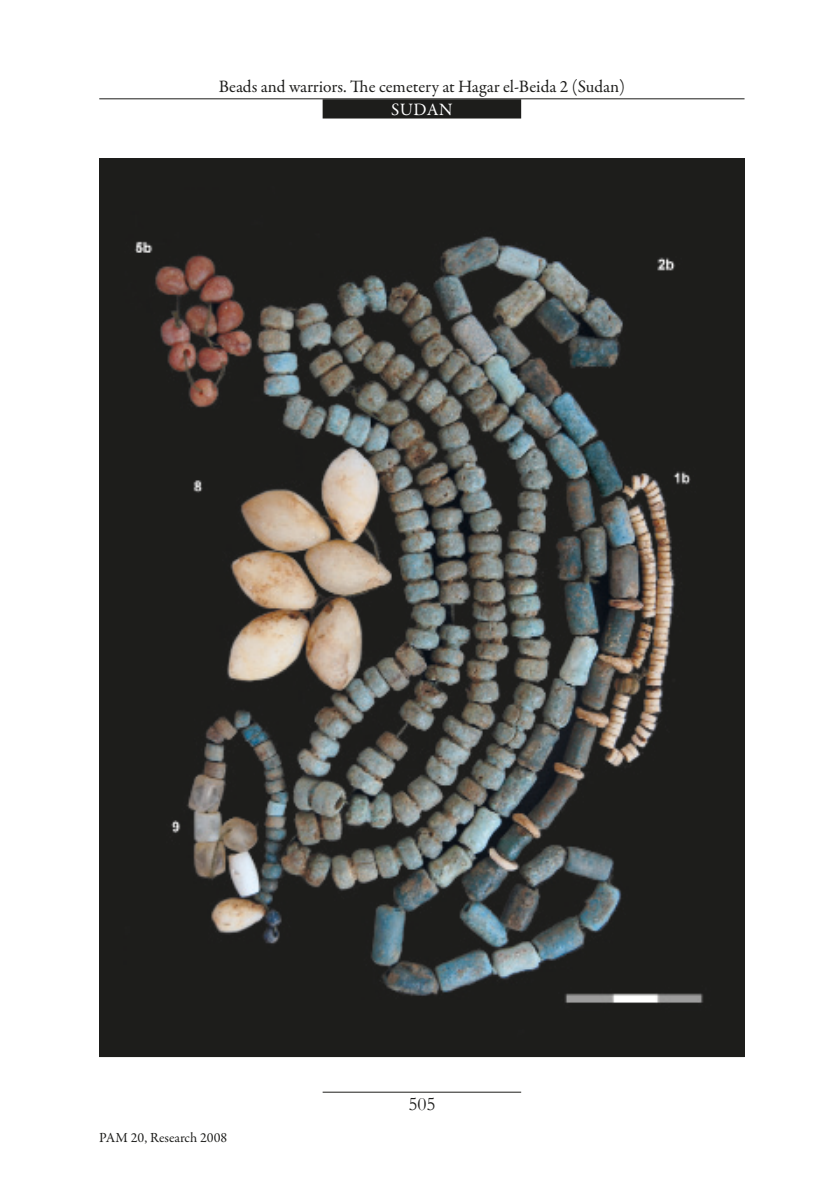
<style>
.page{position:relative;width:819px;height:1191px;background:#fff}
.page>*{position:absolute;margin:0;border:0;box-sizing:border-box;transform-origin:0 0}
.t1{font:19.25px "Garamond";color:#1d1d1b}
.t2{font:17.5px "Garamond Premr Pro";color:#1d1d1b}
.t3{font:17.5px "Garamond Premr Pro";color:#fff}
.t4{font:14px "Garamond Premr Pro";color:#1d1d1b}
</style>
<div class="page">
<hr style="left:99px;top:98px;width:645px;height:1px;background:#1d1d1b">
<div style="left:322px;top:99px;width:199px;height:19px;background:#1d1d1b"></div>
<hr style="left:322px;top:1091px;width:199px;height:1px;background:#1d1d1b">
<img style="left:101px;top:160px;width:641px;height:895px">
<p class="t2" style="left:219px;top:76px;width:408px">Beads and warriors. The cemetery at Hagar el-Beida 2 (Sudan)</p>
<p class="t3" style="left:391px;top:99px;width:63px">sudan</p>
<p class="t4" style="left:99px;top:1128px;width:11px">PAM</p>
<p class="t4" style="left:131px;top:1128px;width:98px">20, Research 2008</p>
<p class="t1" style="left:408px;top:1090px;width:29px">505</p>
</div>
